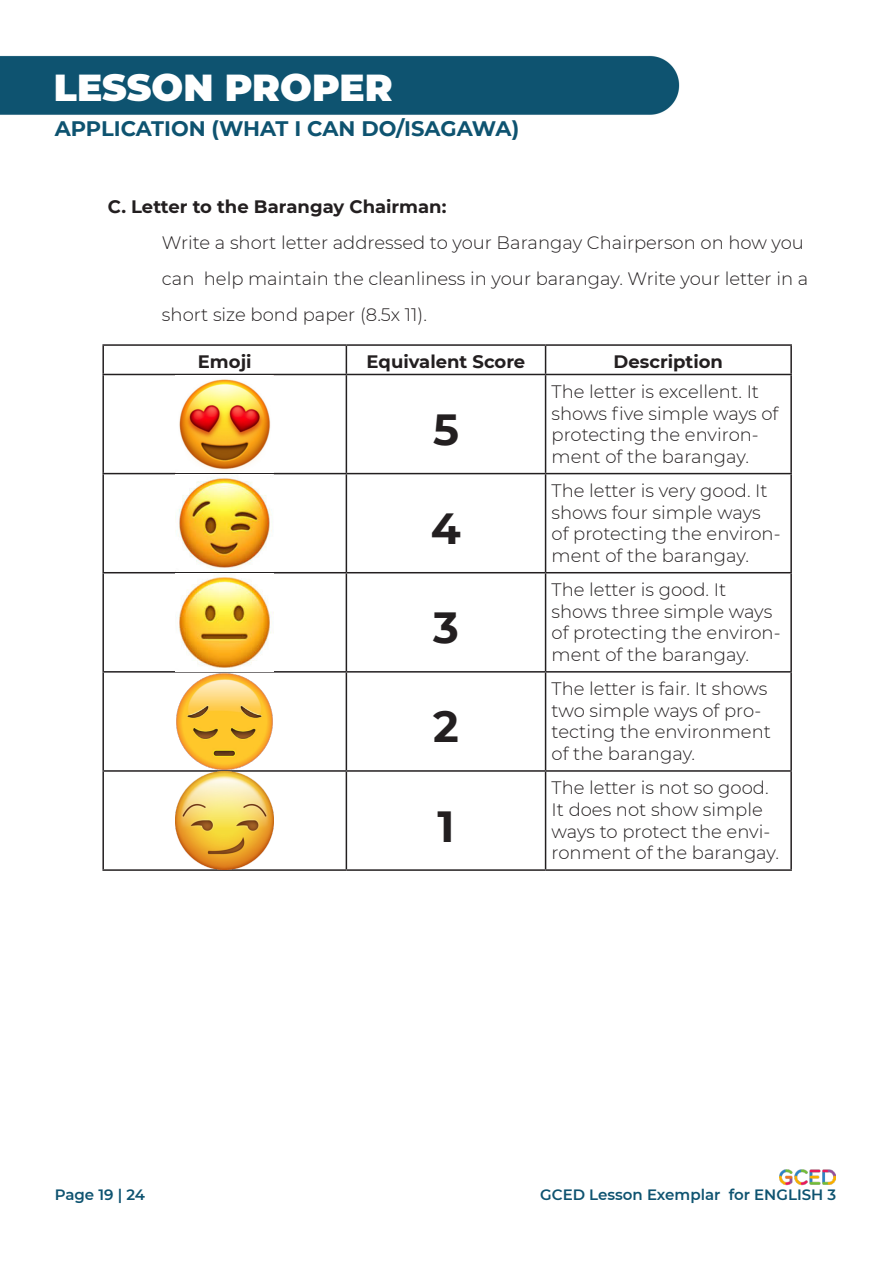
<style>
.page{position:relative;width:893px;height:1263px;background:#fff}
.page>*{position:absolute;margin:0;border:0;box-sizing:border-box;transform-origin:0 0}
.t1{font:700 43.5px "Montserrat";color:#231f20}
.t2{font:900 37.5px "Montserrat";color:#fff}
.t3{font:700 21px "Montserrat";color:#0e5370}
.t4{font:300 18px/21.6px "Montserrat";color:#231f20}
.t5{font:700 18px "Montserrat";color:#231f20}
.t6{font:600 15px "Montserrat";color:#0e5370}
</style>
<div class="page">
<img style="left:0;top:55px;width:836px;height:1126px">
<img style="left:779px;top:1165px;width:56px;height:21px">
<hr style="left:102px;top:344px;width:244px;height:2px;background:#231f20">
<hr style="left:102px;top:346px;width:2px;height:28px;background:#231f20">
<hr style="left:346px;top:344px;width:200px;height:2px;background:#231f20">
<svg style="left:346px;top:346px;width:1px;height:28px"></svg>
<hr style="left:546px;top:344px;width:246px;height:2px;background:#231f20">
<svg style="left:545px;top:346px;width:1px;height:28px"></svg>
<hr style="left:790px;top:346px;width:2px;height:28px;background:#231f20">
<hr style="left:102px;top:374px;width:244px;height:1px;background:#231f20">
<hr style="left:102px;top:375px;width:2px;height:98px;background:#231f20">
<hr style="left:346px;top:374px;width:200px;height:1px;background:#231f20">
<hr style="left:346px;top:375px;width:1px;height:98px;background:#231f20">
<hr style="left:546px;top:374px;width:246px;height:1px;background:#231f20">
<hr style="left:545px;top:375px;width:1px;height:98px;background:#231f20">
<hr style="left:790px;top:375px;width:2px;height:98px;background:#231f20">
<hr style="left:102px;top:473px;width:244px;height:1px;background:#231f20">
<hr style="left:102px;top:474px;width:2px;height:98px;background:#231f20">
<hr style="left:346px;top:473px;width:200px;height:1px;background:#231f20">
<hr style="left:346px;top:474px;width:1px;height:98px;background:#231f20">
<hr style="left:546px;top:473px;width:246px;height:1px;background:#231f20">
<hr style="left:545px;top:474px;width:1px;height:98px;background:#231f20">
<hr style="left:790px;top:474px;width:2px;height:98px;background:#231f20">
<hr style="left:102px;top:572px;width:244px;height:1px;background:#231f20">
<hr style="left:102px;top:573px;width:2px;height:98px;background:#231f20">
<hr style="left:346px;top:572px;width:200px;height:1px;background:#231f20">
<hr style="left:346px;top:573px;width:1px;height:98px;background:#231f20">
<hr style="left:546px;top:572px;width:246px;height:1px;background:#231f20">
<hr style="left:545px;top:573px;width:1px;height:98px;background:#231f20">
<hr style="left:790px;top:573px;width:2px;height:98px;background:#231f20">
<hr style="left:102px;top:671px;width:244px;height:2px;background:#231f20">
<hr style="left:102px;top:673px;width:2px;height:97px;background:#231f20">
<hr style="left:346px;top:671px;width:200px;height:2px;background:#231f20">
<hr style="left:346px;top:673px;width:1px;height:97px;background:#231f20">
<hr style="left:546px;top:671px;width:246px;height:2px;background:#231f20">
<hr style="left:545px;top:673px;width:1px;height:97px;background:#231f20">
<hr style="left:790px;top:673px;width:2px;height:97px;background:#231f20">
<hr style="left:102px;top:770px;width:244px;height:2px;background:#231f20">
<hr style="left:102px;top:772px;width:2px;height:97px;background:#231f20">
<hr style="left:346px;top:770px;width:200px;height:2px;background:#231f20">
<hr style="left:346px;top:772px;width:1px;height:97px;background:#231f20">
<hr style="left:546px;top:770px;width:246px;height:2px;background:#231f20">
<hr style="left:545px;top:772px;width:1px;height:97px;background:#231f20">
<hr style="left:790px;top:772px;width:2px;height:97px;background:#231f20">
<hr style="left:102px;top:869px;width:244px;height:2px;background:#231f20">
<hr style="left:346px;top:869px;width:200px;height:2px;background:#231f20">
<hr style="left:546px;top:869px;width:246px;height:2px;background:#231f20">
<img style="left:176px;top:375px;width:98px;height:296px">
<img style="left:176px;top:673px;width:98px;height:97px">
<img style="left:176px;top:772px;width:98px;height:97px">
<p class="t2" style="left:54px;top:59px;width:340px">LESSON PROPER</p>
<p class="t3" style="left:55px;top:114px;width:466px">APPLICATION (WHAT I CAN DO/ISAGAWA)</p>
<p class="t5" style="left:108px;top:194px;width:340px">C. Letter to the Barangay Chairman:</p>
<p class="t4" style="left:162px;top:224px;width:648px;line-height:36px">Write a short letter addressed to your Barangay Chairperson on how you can help maintain the cleanliness in your barangay. Write your letter in a short size bond paper (8.5x 11).</p>
<p class="t5" style="left:198px;top:349px;width:55px">Emoji</p>
<p class="t5" style="left:367px;top:349px;width:160px">Equivalent Score</p>
<p class="t5" style="left:614px;top:349px;width:111px">Description</p>
<p class="t1" style="left:433px;top:398px;width:27px">5</p>
<p class="t1" style="left:431px;top:497px;width:31px">4</p>
<p class="t1" style="left:433px;top:596px;width:27px">3</p>
<p class="t1" style="left:433px;top:696px;width:27px">2</p>
<p class="t1" style="left:437px;top:795px;width:19px">1</p>
<p class="t4" style="left:552px;top:380px;width:228px">The letter is excellent. It shows five simple ways of protecting the environ&shy;ment of the barangay.</p>
<p class="t4" style="left:552px;top:479px;width:230px">The letter is very good. It shows four simple ways of protecting the environ&shy;ment of the barangay.</p>
<p class="t4" style="left:552px;top:578px;width:230px">The letter is good. It shows three simple ways of protecting the environ&shy;ment of the barangay.</p>
<p class="t4" style="left:552px;top:677px;width:221px">The letter is fair. It shows two simple ways of pro&shy;tecting the environment of the barangay.</p>
<p class="t4" style="left:552px;top:777px;width:229px">The letter is not so good.<br>It does not show simple ways to protect the envi&shy;ronment of the barangay.</p>
<p class="t6" style="left:55px;top:1184px;width:92px">Page 19 | 24</p>
<p class="t6" style="left:540px;top:1184px;width:298px">GCED Lesson Exemplar for ENGLISH 3</p>
</div>
